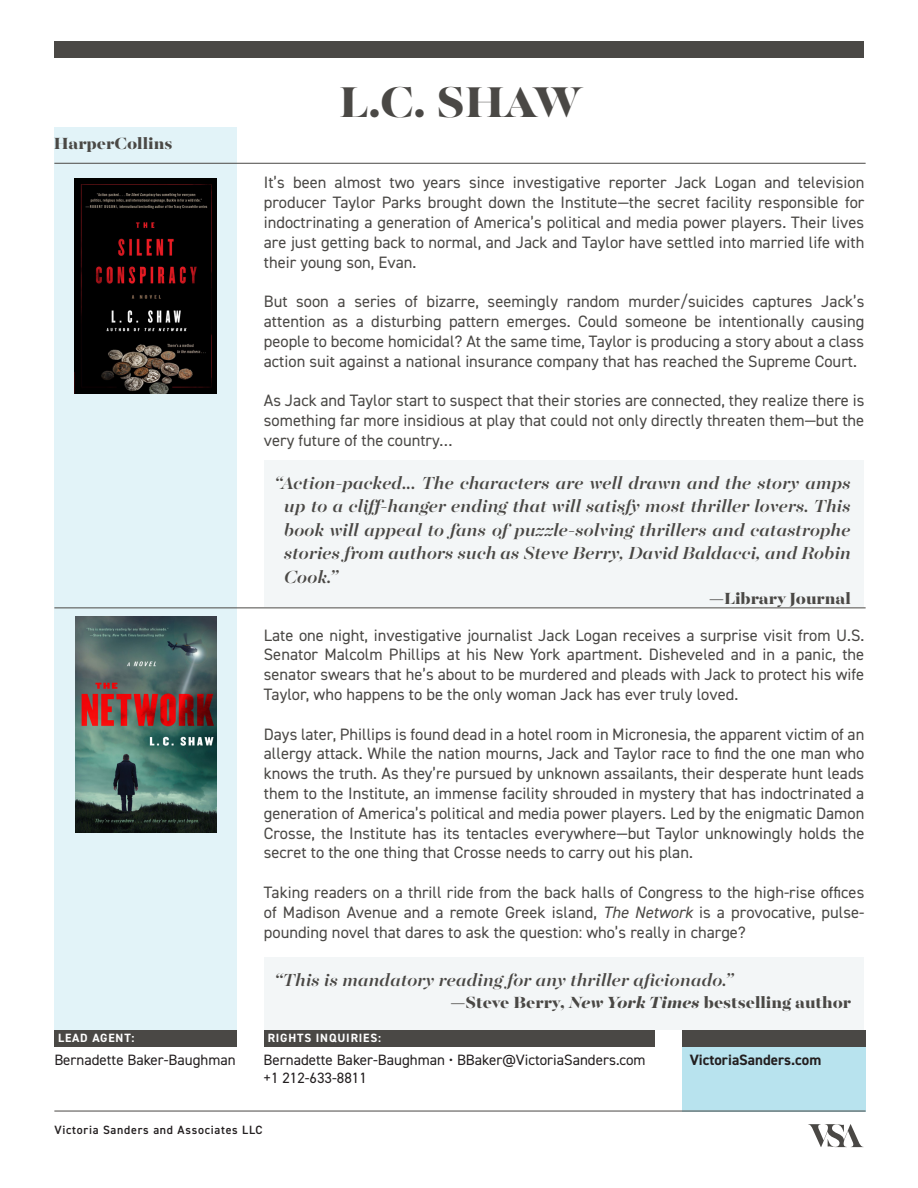
<style>
.page{position:relative;width:918px;height:1188px;background:#fff}
.page>*{position:absolute;margin:0;border:0;box-sizing:border-box;transform-origin:0 0}
.t1{font:800 48px "Majesti Banner";color:#4a4845}
.t2{font:italic 500 19.5px/23.4px "Majesti Banner";color:#4a4845;text-align:justify}
.t3{font:800 18px "Majesti Banner";color:#4a4845}
.t4{font:16.5px/19.8px "DIN2014";color:#4a4845;text-align:justify}
.t5{font:15px "DIN2014";color:#231f20}
.t6{font:700 15px "DIN2014";color:#231f20}
.t7{font:600 12px "DIN2014";letter-spacing:.06em;color:#231f20}
.t8{font:700 12px "DIN2014";letter-spacing:.07em;color:#fff}
.s1{font-style:italic}
</style>
<div class="page">
<div style="left:264px;top:460px;width:600px;height:147px;background:#f3f6f7"></div>
<div style="left:264px;top:957px;width:600px;height:73px;background:#f3f6f7"></div>
<div style="left:54px;top:127px;width:183px;height:903px;background:#e2f3f8"></div>
<div style="left:682px;top:1030px;width:184px;height:81px;background:#b8e3ee"></div>
<svg style="left:808px;top:1124px;width:56px;height:23px"></svg>
<hr style="left:54px;top:1111px;width:812px;height:1px;background:#4a4845">
<div style="left:54px;top:41px;width:810px;height:17px;background:#4a4845"></div>
<div style="left:682px;top:1030px;width:184px;height:17px;background:#4a4845"></div>
<hr style="left:54px;top:608px;width:812px;height:1px;background:#4a4845">
<hr style="left:54px;top:163px;width:812px;height:1px;background:#4a4845">
<div style="left:54px;top:1030px;width:183px;height:17px;background:#4a4845"></div>
<div style="left:264px;top:1030px;width:390px;height:17px;background:#4a4845"></div>
<img style="left:75px;top:617px;width:142px;height:216px">
<img style="left:74px;top:179px;width:143px;height:214px">
<p class="t3" style="left:54px;top:131px;width:120px">HarperCollins</p>
<p class="t1" style="left:339px;top:71px;width:244px">L.C. SHAW</p>
<p class="t4" style="left:264px;top:172px;width:602px">It’s been almost two years since investigative reporter Jack Logan and television producer Taylor Parks brought down the Institute—the secret facility responsible for indoctrinating a generation of America’s political and media power players. Their lives are just getting back to normal, and Jack and Taylor have settled into married life with their young son, Evan.</p>
<p class="t4" style="left:264px;top:291px;width:602px">But soon a series of bizarre, seemingly random murder/suicides captures Jack’s attention as a disturbing pattern emerges. Could someone be intentionally causing people to become homicidal? At the same time, Taylor is producing a story about a class action suit against a national insurance company that has reached the Supreme Court.</p>
<p class="t4" style="left:264px;top:390px;width:602px">As Jack and Taylor start to suspect that their stories are connected, they realize there is something far more insidious at play that could not only directly threaten them—but the very future of the country…</p>
<p class="t2" style="left:284px;top:473px;width:569px;text-indent:-10px">“Action-packed... The characters are well drawn and the story amps up to a cliff-hanger ending that will satisfy most thriller lovers. This book will appeal to fans of puzzle-solving thrillers and catastrophe stories from authors such as Steve Berry, David Baldacci, and Robin Cook.”</p>
<p class="t3" style="left:709px;top:587px;width:144px">—Library Journal</p>
<p class="t4" style="left:264px;top:625px;width:602px">Late one night, investigative journalist Jack Logan receives a surprise visit from U.S.<br>Senator Malcolm Phillips at his New York apartment. Disheveled and in a panic, the senator swears that he’s about to be murdered and pleads with Jack to protect his wife Taylor, who happens to be the only woman Jack has ever truly loved.</p>
<p class="t4" style="left:264px;top:724px;width:602px">Days later, Phillips is found dead in a hotel room in Micronesia, the apparent victim of an allergy attack. While the nation mourns, Jack and Taylor race to find the one man who knows the truth. As they’re pursued by unknown assailants, their desperate hunt leads them to the Institute, an immense facility shrouded in mystery that has indoctrinated a generation of America’s political and media power players. Led by the enigmatic Damon Crosse, the Institute has its tentacles everywhere—but Taylor unknowingly holds the secret to the one thing that Crosse needs to carry out his plan.</p>
<p class="t4" style="left:264px;top:882px;width:602px">Taking readers on a thrill ride from the back halls of Congress to the high-rise offices of Madison Avenue and a remote Greek island, <span class="s1">The Network</span> is a provocative, pulse&shy;pounding novel that dares to ask the question: who’s really in charge?</p>
<p class="t2" style="left:274px;top:970px;width:461px">“This is mandatory reading for any thriller aficionado.”</p>
<p class="t3" style="left:450px;top:991px;width:402px">—Steve Berry, <span class="s1">New York Times</span> bestselling author</p>
<p class="t8" style="left:58px;top:1030px;width:78px">LEAD AGENT:</p>
<p class="t8" style="left:268px;top:1030px;width:115px">RIGHTS INQUIRIES:</p>
<p class="t5" style="left:264px;top:1051px;width:383px">Bernadette Baker-Baughman • BBaker@VictoriaSanders.com</p>
<p class="t5" style="left:264px;top:1069px;width:105px">+1 212-633-8811</p>
<p class="t5" style="left:54px;top:1051px;width:183px">Bernadette Baker-Baughman</p>
<p class="t7" style="left:54px;top:1121px;width:210px">Victoria Sanders and Associates LLC</p>
<p class="t6" style="left:690px;top:1050px;width:133px">VictoriaSanders.com</p>
</div>
